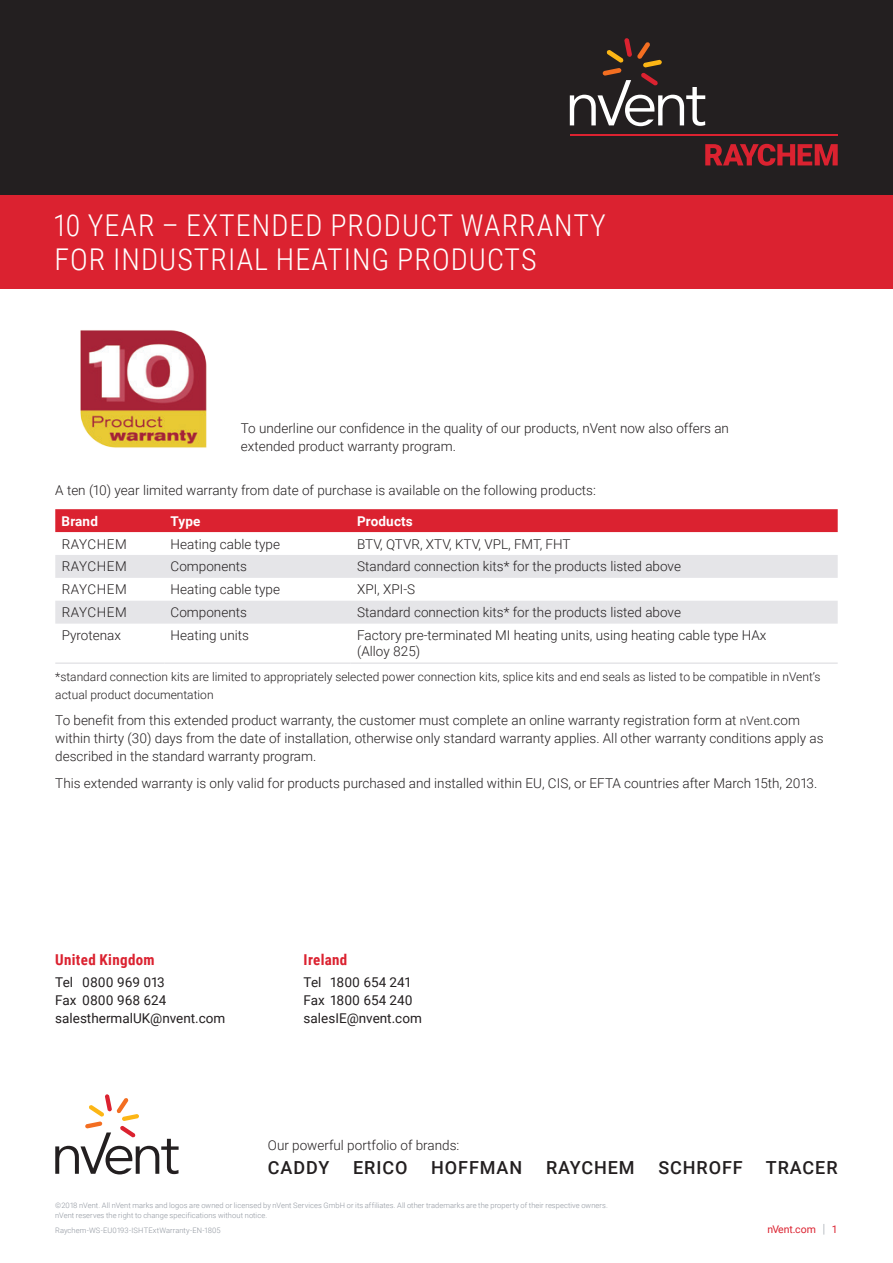
<style>
.page{position:relative;width:893px;height:1263px;background:#fff}
.page>*{position:absolute;margin:0;border:0;box-sizing:border-box;transform-origin:0 0}
.t1{font:300 30px/33.8px "Roboto Condensed";letter-spacing:.035em;color:#fff}
.t2{font:500 18px "Roboto";letter-spacing:.05em;color:#231f20}
.t3{font:700 15px "Roboto Condensed";letter-spacing:.02em;color:#db2230}
.t4{font:300 13.5px/18px "Roboto";color:#231f20}
.t5{font:13.5px/18px "Roboto";color:#231f20}
.t6{font:300 13.5px "Roboto";letter-spacing:.035em;color:#231f20}
.t7{font:700 13.5px "Roboto";letter-spacing:.01em;color:#fff}
.t8{font:300 12px/18px "Roboto";color:#231f20}
.t9{font:10.5px "Roboto";color:#db2230}
.t10{font:300 7.5px/10.5px "Roboto";letter-spacing:.01em;color:#8f959e}
.s1{font-size:12px}
.s2{font-weight:300;font-size:12.6px;color:#8f959e}
</style>
<div class="page">
<div style="left:55px;top:509px;width:783px;height:23px;background:#db2230"></div>
<svg style="left:55px;top:555px;width:783px;height:69px;fill:#e5e5e8"></svg>
<hr style="left:55px;top:662px;width:109px;height:2px;background:#e5e5e8">
<hr style="left:164px;top:662px;width:187px;height:2px;background:#e5e5e8">
<hr style="left:351px;top:662px;width:487px;height:2px;background:#e5e5e8">
<img style="left:80px;top:330px;width:127px;height:118px">
<div style="left:0;top:0;width:893px;height:196px;background:#231f20"></div>
<svg style="left:705px;top:144px;width:133px;height:22px"></svg>
<hr style="left:570px;top:134px;width:268px;height:2px;background:#db2230">
<svg style="left:570px;top:38px;width:135px;height:88px"></svg>
<div style="left:0;top:196px;width:893px;height:93px;background:#db2230"></div>
<svg style="left:55px;top:1094px;width:124px;height:80px"></svg>
<h1 class="t1" style="left:54px;top:208px;width:554px">10 YEAR – EXTENDED PRODUCT WARRANTY<br>FOR INDUSTRIAL HEATING PRODUCTS</h1>
<p class="t4" style="left:241px;top:418px;width:490px">To underline our confidence in the quality of our products, nVent now also offers an extended product warranty program.</p>
<p class="t4" style="left:55px;top:480px;width:542px">A ten (10) year limited warranty from date of purchase is available on the following products:</p>
<p class="t7" style="left:62px;top:511px;width:38px">Brand</p>
<p class="t7" style="left:171px;top:511px;width:31px">Type</p>
<p class="t7" style="left:357px;top:511px;width:57px">Products</p>
<p class="t6" style="left:62px;top:534px;width:66px">RAYCHEM</p>
<p class="t4" style="left:171px;top:534px;width:111px">Heating cable type</p>
<p class="t4" style="left:357px;top:534px;width:215px">BTV, QTVR, XTV, KTV, VPL, FMT, FHT</p>
<p class="t6" style="left:62px;top:557px;width:66px">RAYCHEM</p>
<p class="t4" style="left:171px;top:557px;width:78px">Components</p>
<p class="t4" style="left:357px;top:557px;width:325px">Standard connection kits* for the products listed above</p>
<p class="t6" style="left:62px;top:580px;width:66px">RAYCHEM</p>
<p class="t4" style="left:171px;top:580px;width:111px">Heating cable type</p>
<p class="t4" style="left:357px;top:580px;width:60px">XPI, XPI-S</p>
<p class="t6" style="left:62px;top:603px;width:66px">RAYCHEM</p>
<p class="t4" style="left:171px;top:603px;width:78px">Components</p>
<p class="t4" style="left:357px;top:603px;width:325px">Standard connection kits* for the products listed above</p>
<p class="t4" style="left:62px;top:626px;width:61px">Pyrotenax</p>
<p class="t4" style="left:171px;top:626px;width:80px">Heating units</p>
<p class="t4" style="left:357px;top:627px;width:411px;line-height:15.8px">Factory pre-terminated MI heating units, using heating cable type HAx (Alloy 825)</p>
<p class="t8" style="left:55px;top:667px;width:767px">*standard connection kits are limited to appropriately selected power connection kits, splice kits and end seals as listed to be compatible in nVent’s actual product documentation</p>
<p class="t4" style="left:55px;top:711px;width:770px">To benefit from this extended product warranty, the customer must complete an online warranty registration form at <span class="s1">nVent</span>.com within thirty (30) days from the date of installation, otherwise only standard warranty applies. All other warranty conditions apply as described in the standard warranty program.</p>
<p class="t4" style="left:55px;top:773px;width:763px">This extended warranty is only valid for products purchased and installed within EU, CIS, or EFTA countries after March 15th, 2013.</p>
<p class="t3" style="left:55px;top:949px;width:101px">United Kingdom</p>
<p class="t5" style="left:55px;top:973px;width:172px">Tel 0800 969 013<br>Fax 0800 968 624 salesthermalUK@nvent.com</p>
<p class="t3" style="left:304px;top:949px;width:45px">Ireland</p>
<p class="t5" style="left:304px;top:973px;width:120px">Tel 1800 654 241<br>Fax 1800 654 240 salesIE@nvent.com</p>
<p class="t4" style="left:268px;top:1135px;width:193px">Our powerful portfolio of brands:</p>
<h2 class="t2" style="left:268px;top:1154px;width:63px">CADDY</h2>
<h2 class="t2" style="left:353px;top:1154px;width:56px">ERICO</h2>
<h2 class="t2" style="left:431px;top:1154px;width:93px">HOFFMAN</h2>
<h2 class="t2" style="left:546px;top:1154px;width:90px">RAYCHEM</h2>
<h2 class="t2" style="left:658px;top:1154px;width:86px">SCHROFF</h2>
<h2 class="t2" style="left:766px;top:1154px;width:73px">TRACER</h2>
<p class="t10" style="left:55px;top:1200px;width:554px">©2018 nVent. All nVent marks and logos are owned or licensed by nVent Services GmbH or its affiliates. All other trademarks are the property of their respective owners. nVent reserves the right to change specifications without notice.</p>
<p class="t10" style="left:55px;top:1225px;width:167px">Raychem-WS-EU0193-ISHTExtWarranty-EN-1805</p>
<p class="t9" style="left:767px;top:1222px;width:72px">nVent.com <span class="s2">|</span> 1</p>
</div>
